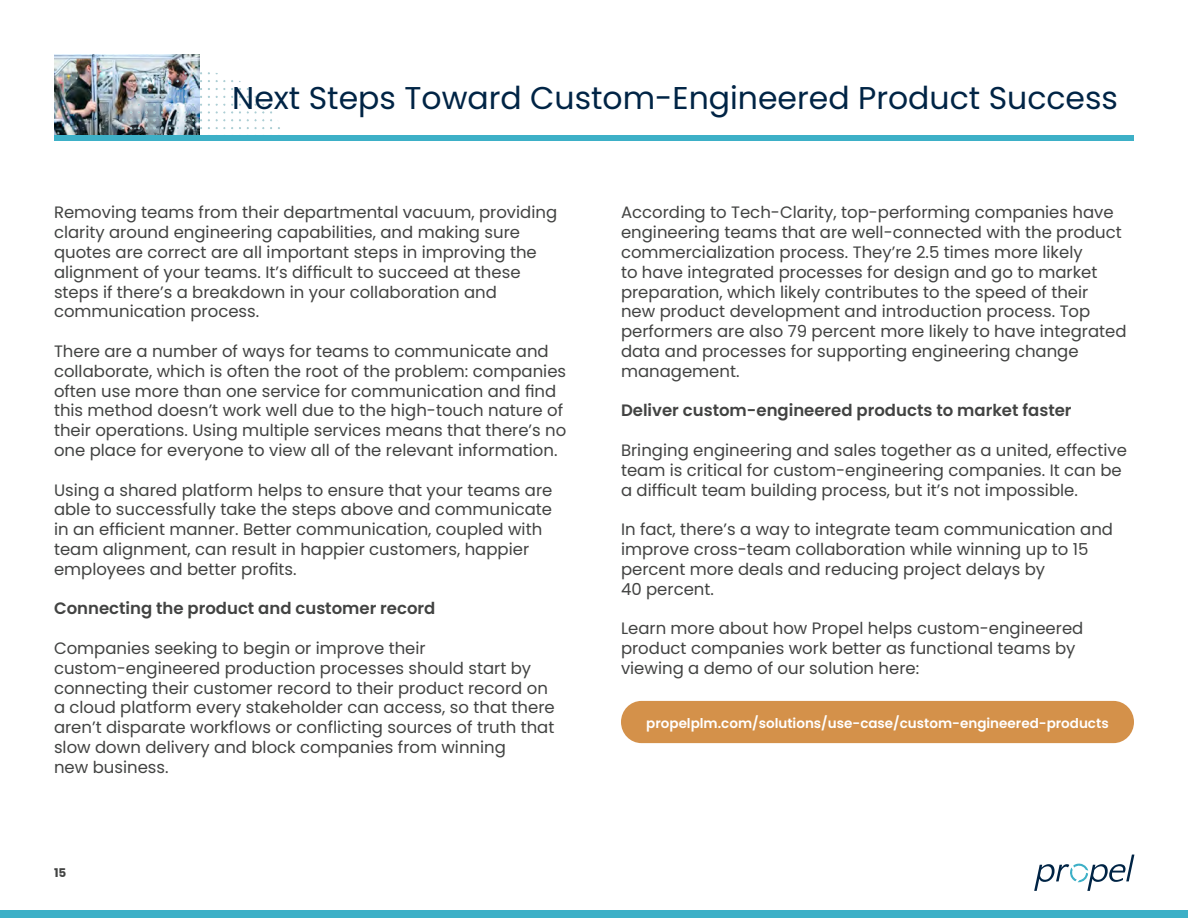
<style>
.page{position:relative;width:1188px;height:918px;background:#fff}
.page>*{position:absolute;margin:0;border:0;box-sizing:border-box;transform-origin:0 0}
.t1{font:31.5px "Poppins";color:#002445}
.t2{font:16.5px/19.8px "Poppins";color:#424342}
.t3{font:600 16.5px "Poppins";color:#424342}
.t4{font:600 13.5px "Poppins";color:#fff}
.t5{font:700 12px "Poppins";color:#424342}
</style>
<div class="page">
<svg style="left:1034px;top:855px;width:100px;height:36px"></svg>
<div style="left:0;top:910px;width:1188px;height:8px;background:#3db0c7"></div>
<img style="left:54px;top:54px;width:146px;height:81px">
<img style="left:116px;top:71px;width:164px;height:64px">
<div style="left:54px;top:135px;width:1080px;height:6px;background:#3db0c7"></div>
<div style="left:621px;top:701px;width:513px;height:42px;background:#d4914a;border-radius:21px"></div>
<p class="t1" style="left:232px;top:80px;width:887px">Next Steps Toward Custom-Engineered Product Success</p>
<p class="t2" style="left:54px;top:203px;width:505px">Removing teams from their departmental vacuum, providing clarity around engineering capabilities, and making sure quotes are correct are all important steps in improving the alignment of your teams. It’s difficult to succeed at these steps if there’s a breakdown in your collaboration and communication process.</p>
<p class="t2" style="left:54px;top:341px;width:514px">There are a number of ways for teams to communicate and collaborate, which is often the root of the problem: companies often use more than one service for communication and find this method doesn’t work well due to the high-touch nature of their operations. Using multiple services means that there’s no one place for everyone to view all of the relevant information.</p>
<p class="t2" style="left:54px;top:480px;width:500px">Using a shared platform helps to ensure that your teams are able to successfully take the steps above and communicate in an efficient manner. Better communication, coupled with team alignment, can result in happier customers, happier employees and better profits.</p>
<p class="t3" style="left:54px;top:599px;width:383px">Connecting the product and customer record</p>
<p class="t2" style="left:54px;top:638px;width:373px">Companies seeking to begin or improve their</p>
<p class="t2" style="left:54px;top:658px;width:502px">custom-engineered production processes should start by connecting their customer record to their product record on a cloud platform every stakeholder can access, so that there aren’t disparate workflows or conflicting sources of truth that slow down delivery and block companies from winning</p>
<p class="t2" style="left:54px;top:757px;width:116px">new business.</p>
<p class="t5" style="left:54px;top:865px;width:14px">15</p>
<p class="t2" style="left:621px;top:203px;width:507px">According to Tech-Clarity, top-performing companies have engineering teams that are well-connected with the product commercialization process. They’re 2.5 times more likely<br>to have integrated processes for design and go to market preparation, which likely contributes to the speed of their new product development and introduction process. Top performers are also 79 percent more likely to have integrated data and processes for supporting engineering change management.</p>
<p class="t3" style="left:621px;top:401px;width:452px">Deliver custom-engineered products to market faster</p>
<p class="t2" style="left:621px;top:440px;width:508px">Bringing engineering and sales together as a united, effective team is critical for custom-engineering companies. It can be a difficult team building process, but it’s not impossible.</p>
<p class="t2" style="left:621px;top:520px;width:494px">In fact, there’s a way to integrate team communication and improve cross-team collaboration while winning up to 15 percent more deals and reducing project delays by</p>
<p class="t2" style="left:621px;top:579px;width:94px">40 percent.</p>
<p class="t2" style="left:621px;top:619px;width:464px">Learn more about how Propel helps custom-engineered product companies work better as functional teams by viewing a demo of our solution here:</p>
<p class="t4" style="left:646px;top:715px;width:464px">propelplm.com/solutions/use-case/custom-engineered-products</p>
</div>
